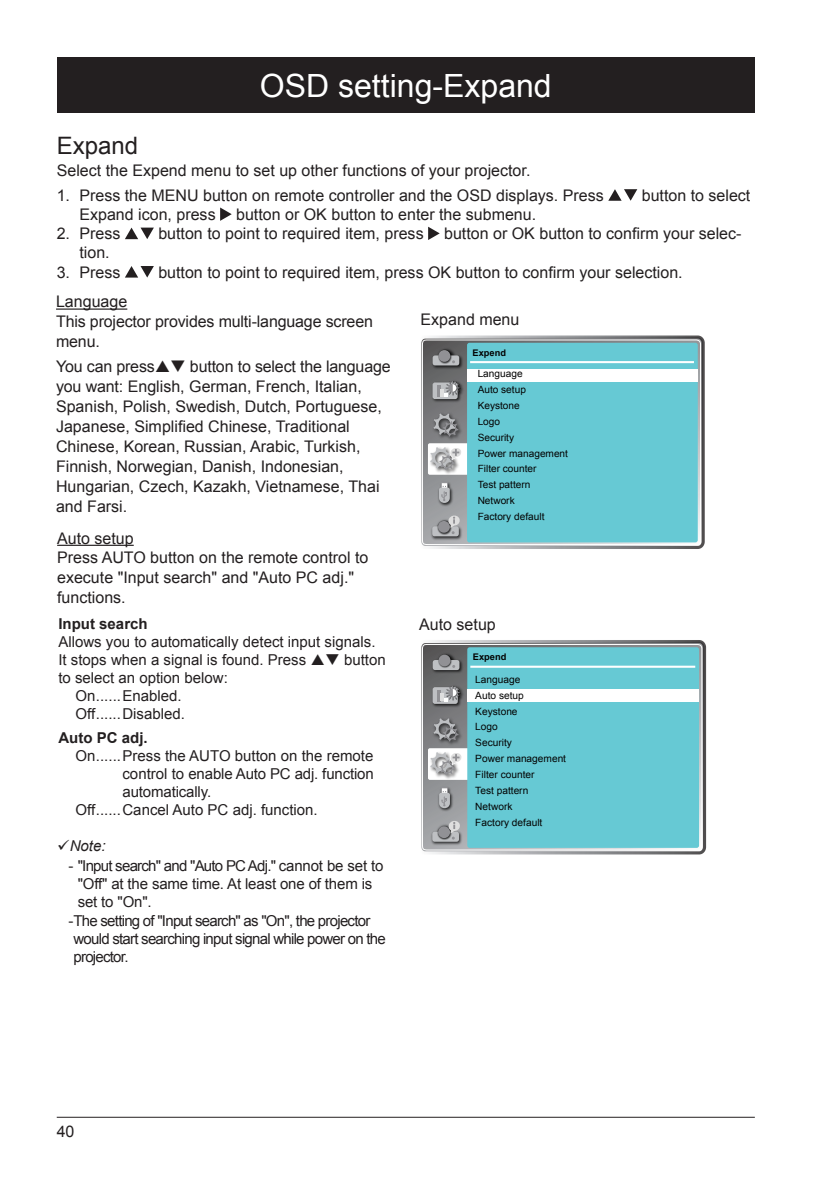
<style>
.page{position:relative;width:840px;height:1191px;background:#fff}
.page>*{position:absolute;margin:0;border:0;box-sizing:border-box;transform-origin:0 0}
.主標題{font:32px "Arial";color:#fff}
.附標題{font:24px "Arial";color:#231f20}
.t1{font:16px/20px "Arial";color:#231f20}
.注意{font:15px/18px "Arial";letter-spacing:-.01em;color:#231f20}
.注意-2{font:15px/18px "Arial";letter-spacing:-.05em;color:#231f20}
.t2{font:700 15px "Arial";color:#231f20}
.t3{font:italic 15px "Arial";color:#231f20}
.t4{font:10px/15.8px "Arial";color:#030303}
.t5{font:700 9.2px "Arial";color:#030303}
</style>
<div class="page">
<hr style="left:57px;top:1116px;width:697px;height:1px;background:#231f20">
<div style="left:57px;top:57px;width:697px;height:56px;background:#231f20"></div>
<svg style="left:608px;top:189px;width:29px;height:12px"></svg>
<svg style="left:220px;top:207px;width:11px;height:14px"></svg>
<svg style="left:125px;top:228px;width:29px;height:11px"></svg>
<svg style="left:428px;top:227px;width:11px;height:13px"></svg>
<svg style="left:125px;top:266px;width:29px;height:11px"></svg>
<hr style="left:56px;top:308px;width:71px;height:2px;background:#231f20">
<hr style="left:57px;top:545px;width:77px;height:1px;background:#231f20">
<div style="left:418px;top:335px;width:286px;height:214px;border:3px solid #fff;border-radius:6px"></div>
<svg style="left:422px;top:339px;width:278px;height:206px;background:#999fa1"></svg>
<div style="left:427px;top:443px;width:48px;height:32px;background:#fff;border-radius:2px"></div>
<img style="left:430px;top:347px;width:34px;height:23px">
<div style="left:432px;top:355px;width:27px;height:10px;background:#bec0c3;border-radius:3px"></div>
<img style="left:437px;top:349px;width:15px;height:15px">
<div style="left:438px;top:350px;width:12px;height:12px;background:#919195;border-radius:50%"></div>
<img style="left:430px;top:410px;width:34px;height:33px">
<svg style="left:433px;top:413px;width:25px;height:23px"></svg>
<div style="left:467px;top:343px;width:230px;height:199px;background:#66c9d4;border-radius:2px"></div>
<img style="left:429px;top:517px;width:34px;height:24px">
<div style="left:432px;top:526px;width:26px;height:10px;background:#bec0c3;border-radius:3px"></div>
<img style="left:436px;top:520px;width:12px;height:15px">
<div style="left:438px;top:521px;width:11px;height:11px;background:#919195;border-radius:50%"></div>
<svg style="left:447px;top:515px;width:13px;height:19px"></svg>
<img style="left:427px;top:444px;width:34px;height:32px">
<svg style="left:430px;top:446px;width:31px;height:24px"></svg>
<hr style="left:470px;top:361px;width:223px;height:2px;background:#fff">
<img style="left:430px;top:378px;width:35px;height:26px">
<div style="left:432px;top:382px;width:25px;height:17px;background:#bec0c3;border-radius:2px"></div>
<img style="left:445px;top:380px;width:15px;height:15px">
<svg style="left:437px;top:381px;width:22px;height:15px"></svg>
<img style="left:436px;top:480px;width:18px;height:27px">
<div style="left:441px;top:483px;width:6px;height:7px;background:#fff"></div>
<div style="left:441px;top:482px;width:6px;height:9px;border:1px solid #919195"></div>
<svg style="left:439px;top:486px;width:10px;height:17px"></svg>
<div style="left:467px;top:369px;width:230px;height:12px;background:#fff"></div>
<div style="left:418px;top:640px;width:287px;height:214px;border:3px solid #fff;border-radius:6px"></div>
<svg style="left:422px;top:644px;width:280px;height:206px;background:#9b9fa2"></svg>
<div style="left:428px;top:748px;width:47px;height:32px;background:#fff;border-radius:2px"></div>
<img style="left:430px;top:651px;width:34px;height:24px">
<div style="left:432px;top:660px;width:27px;height:10px;background:#bec0c3;border-radius:3px"></div>
<img style="left:437px;top:653px;width:15px;height:15px">
<div style="left:438px;top:654px;width:12px;height:12px;background:#919195;border-radius:50%"></div>
<img style="left:430px;top:715px;width:34px;height:32px">
<svg style="left:433px;top:718px;width:25px;height:23px"></svg>
<div style="left:467px;top:647px;width:231px;height:201px;background:#66c9d4;border-radius:2px"></div>
<img style="left:429px;top:823px;width:34px;height:23px">
<div style="left:432px;top:831px;width:27px;height:10px;background:#bec0c3;border-radius:3px"></div>
<img style="left:436px;top:825px;width:12px;height:15px">
<div style="left:438px;top:826px;width:12px;height:12px;background:#919195;border-radius:50%"></div>
<svg style="left:447px;top:820px;width:13px;height:19px"></svg>
<img style="left:427px;top:749px;width:34px;height:32px">
<svg style="left:430px;top:751px;width:32px;height:24px"></svg>
<hr style="left:470px;top:665px;width:224px;height:3px;background:#fff">
<img style="left:430px;top:683px;width:35px;height:25px">
<div style="left:432px;top:687px;width:25px;height:17px;background:#bec0c3;border-radius:2px"></div>
<img style="left:459px;top:685px;width:1px;height:15px">
<svg style="left:437px;top:685px;width:22px;height:16px"></svg>
<img style="left:436px;top:785px;width:18px;height:27px">
<div style="left:441px;top:788px;width:6px;height:7px;background:#fff"></div>
<div style="left:441px;top:787px;width:6px;height:9px;border:1px solid #919195"></div>
<svg style="left:439px;top:791px;width:10px;height:17px"></svg>
<div style="left:467px;top:689px;width:231px;height:12px;background:#fff"></div>
<p class="主標題" style="left:260px;top:65px;width:293px">OSD setting-Expand</p>
<p class="附標題" style="left:57px;top:130px;width:83px">Expand</p>
<p class="t1" style="left:57px;top:160px;width:475px">Select the Expend menu to set up other functions of your projector.</p>
<p class="t1" style="left:57px;top:185px;width:548px">1. Press the MENU button on remote controller and the OSD displays. Press</p>
<p class="t1" style="left:641px;top:185px;width:110px">button to select</p>
<p class="t1" style="left:79px;top:204px;width:138px">Expand icon, press</p>
<p class="t1" style="left:236px;top:204px;width:301px">button or OK button to enter the submenu.</p>
<p class="t1" style="left:57px;top:224px;width:65px">2. Press</p>
<p class="t1" style="left:158px;top:224px;width:267px">button to point to required item, press</p>
<p class="t1" style="left:444px;top:224px;width:299px">button or OK button to confirm your selec-</p>
<p class="t1" style="left:79px;top:243px;width:32px">tion.</p>
<p class="t1" style="left:57px;top:262px;width:65px">3. Press</p>
<p class="t1" style="left:158px;top:262px;width:525px">button to point to required item, press OK button to confirm your selection.</p>
<p class="t1" style="left:420px;top:310px;width:100px">Expand menu</p>
<p class="t1" style="left:56px;top:292px;width:73px">Language</p>
<p class="t1" style="left:56px;top:311px;width:318px">This projector provides multi-language screen menu.</p>
<p class="t1" style="left:56px;top:357px;width:336px">You can press ❑ button to select the language you want: English, German, French, Italian, Spanish, Polish, Swedish, Dutch, Portuguese, Japanese, Simplified Chinese, Traditional Chinese, Korean, Russian, Arabic, Turkish, Finnish, Norwegian, Danish, Indonesian, Hungarian, Czech, Kazakh, Vietnamese, Thai and Farsi.</p>
<p class="t5" style="left:472px;top:346px;width:35px">Expend</p>
<p class="t4" style="left:477px;top:366px;width:92px">Language<br>Auto setup<br>Keystone<br>Logo<br>Security<br>Power management<br>Filter counter<br>Test pattern<br>Network<br>Factory default</p>
<p class="t1" style="left:57px;top:528px;width:78px">Auto setup</p>
<p class="t1" style="left:57px;top:547px;width:312px">Press AUTO button on the remote control to execute "Input search" and "Auto PC adj." functions.</p>
<p class="t2" style="left:58px;top:613px;width:91px">Input search</p>
<p class="注意" style="left:58px;top:633px;width:318px">Allows you to automatically detect input signals.<br>It stops when a signal is found. Press</p>
<p class="注意" style="left:325px;top:651px;width:62px">❑ button</p>
<p class="注意" style="left:58px;top:669px;width:171px">to select an option below:</p>
<p class="注意" style="left:75px;top:687px;width:108px">On......Enabled.</p>
<p class="注意" style="left:75px;top:705px;width:111px">Off......Disabled.</p>
<p class="t2" style="left:58px;top:727px;width:91px">Auto PC adj.</p>
<p class="注意" style="left:122px;top:746px;width:253px;text-align:justify;text-indent:-47px">On......Press the AUTO button on the remote control to enable Auto PC adj. function automatically.</p>
<p class="注意" style="left:75px;top:800px;width:244px">Off......Cancel Auto PC adj. function.</p>
<p class="t3" style="left:57px;top:836px;width:50px">✓Note:</p>
<p class="注意" style="left:78px;top:856px;width:307px;text-indent:-9px">- "Input search" and "Auto PC Adj." cannot be set to "Off" at the same time. At least one of them is set to "On".</p>
<p class="注意-2" style="left:73px;top:911px;width:313px;text-indent:-5px">-The setting of "Input search" as "On", the projector would start searching input signal while power on the projector.</p>
<p class="t1" style="left:419px;top:614px;width:78px">Auto setup</p>
<p class="t5" style="left:472px;top:651px;width:35px">Expend</p>
<p class="t4" style="left:475px;top:671px;width:92px">Language<br>Auto setup<br>Keystone<br>Logo<br>Security<br>Power management<br>Filter counter<br>Test pattern<br>Network<br>Factory default</p>
<p class="t1" style="left:57px;top:1121px;width:19px">40</p>
</div>
